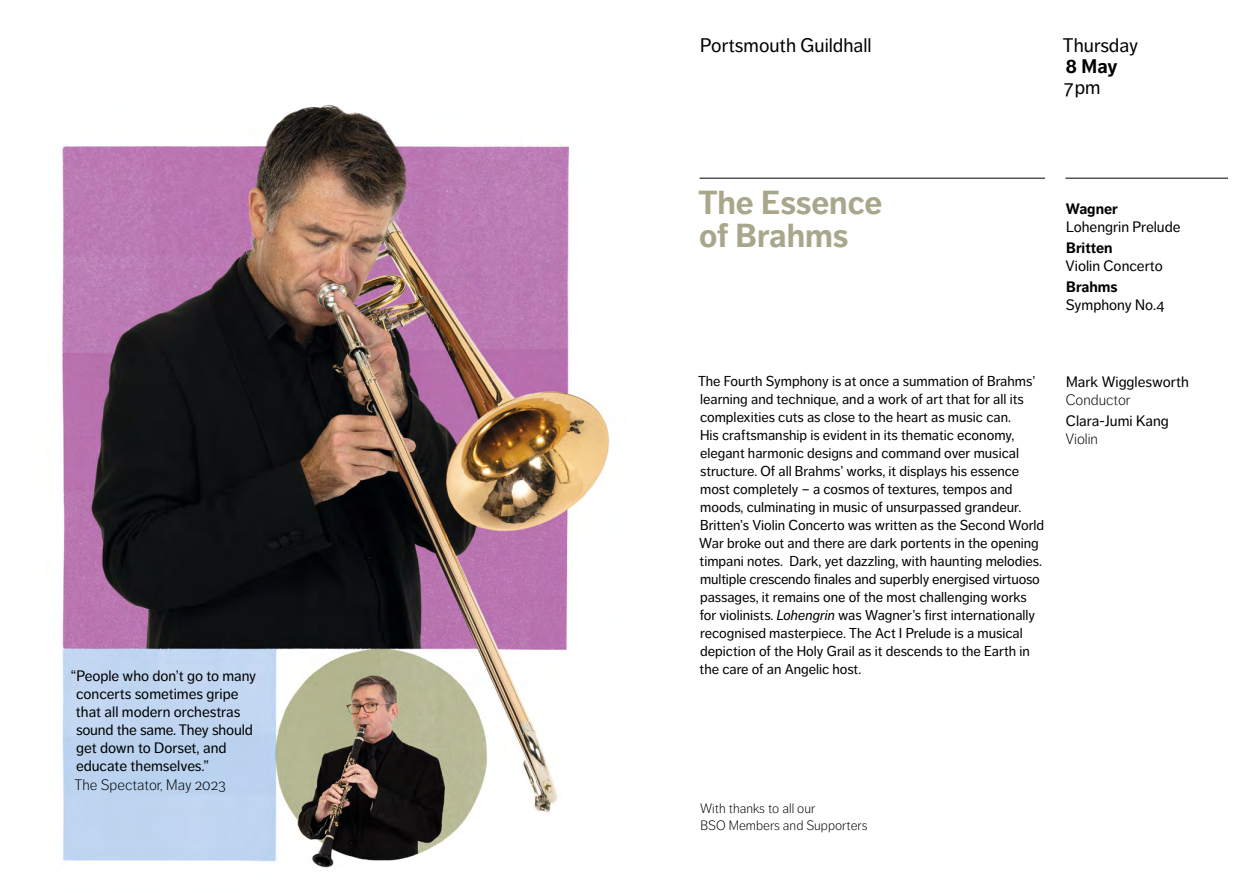
<style>
.page{position:relative;width:1259px;height:893px;background:#fff}
.page>*{position:absolute;margin:0;border:0;box-sizing:border-box;transform-origin:0 0}
.t1{font:700 33px/33px "Dagny Pro";letter-spacing:-.005em;color:#a9a78b}
.t2{font:19.5px "Dagny Pro";color:#000}
.t3{font:700 19.5px "Dagny Pro";color:#000}
.t4{font:15px/18px "Dagny Pro";color:#000}
.t5{font:300 15px "Dagny Pro";color:#000}
.t6{font:700 15px "Dagny Pro";color:#000}
.t7{font:14.25px/18px "Dagny Pro";color:#000}
.t8{font:300 13.5px/16.5px "Dagny Pro";color:#000}
.s1{font-style:italic}
</style>
<div class="page">
<img style="left:62px;top:105px;width:548px;height:763px">
<hr style="left:699px;top:178px;width:346px;height:1px;background:#000">
<hr style="left:1065px;top:178px;width:163px;height:1px;background:#000">
<svg style="left:62px;top:648px;width:548px;height:213px"></svg>
<p class="t4" style="left:76px;top:667px;width:182px;text-indent:-5px">“People who don’t go to many concerts sometimes gripe that all modern orchestras sound the same. They should get down to Dorset, and educate themselves.”</p>
<p class="t5" style="left:74px;top:776px;width:153px">The Spectator, May 2023</p>
<h2 class="t2" style="left:700px;top:34px;width:173px">Portsmouth Guildhall</h2>
<h2 class="t2" style="left:1063px;top:34px;width:77px">Thursday</h2>
<h2 class="t3" style="left:1066px;top:55px;width:53px">8 May</h2>
<h2 class="t2" style="left:1064px;top:76px;width:38px">7pm</h2>
<h1 class="t1" style="left:698px;top:187px;width:185px">The Essence of Brahms</h1>
<p class="t6" style="left:1065px;top:200px;width:54px">Wagner</p>
<p class="t4" style="left:1066px;top:217px;width:116px">Lohengrin Prelude</p>
<p class="t6" style="left:1066px;top:239px;width:48px">Britten</p>
<p class="t4" style="left:1065px;top:256px;width:99px">Violin Concerto</p>
<p class="t6" style="left:1066px;top:278px;width:53px">Brahms</p>
<p class="t4" style="left:1065px;top:295px;width:100px">Symphony No.4</p>
<p class="t7" style="left:698px;top:372px;width:348px">The Fourth Symphony is at once a summation of Brahms’ learning and technique, and a work of art that for all its complexities cuts as close to the heart as music can.<br>His craftsmanship is evident in its thematic economy, elegant harmonic designs and command over musical structure. Of all Brahms’ works, it displays his essence most completely – a cosmos of textures, tempos and moods, culminating in music of unsurpassed grandeur.<br>Britten’s Violin Concerto was written as the Second World War broke out and there are dark portents in the opening timpani notes. Dark, yet dazzling, with haunting melodies. multiple crescendo finales and superbly energised virtuoso passages, it remains one of the most challenging works for violinists. <span class="s1">Lohengrin</span> was Wagner’s first internationally recognised masterpiece. The Act I Prelude is a musical depiction of the Holy Grail as it descends to the Earth in the care of an Angelic host.</p>
<p class="t4" style="left:1066px;top:373px;width:124px">Mark Wigglesworth</p>
<p class="t5" style="left:1065px;top:391px;width:66px">Conductor</p>
<p class="t4" style="left:1065px;top:412px;width:105px">Clara-Jumi Kang</p>
<p class="t5" style="left:1065px;top:430px;width:34px">Violin</p>
<p class="t8" style="left:700px;top:800px;width:169px">With thanks to all our<br>BSO Members and Supporters</p>
</div>
